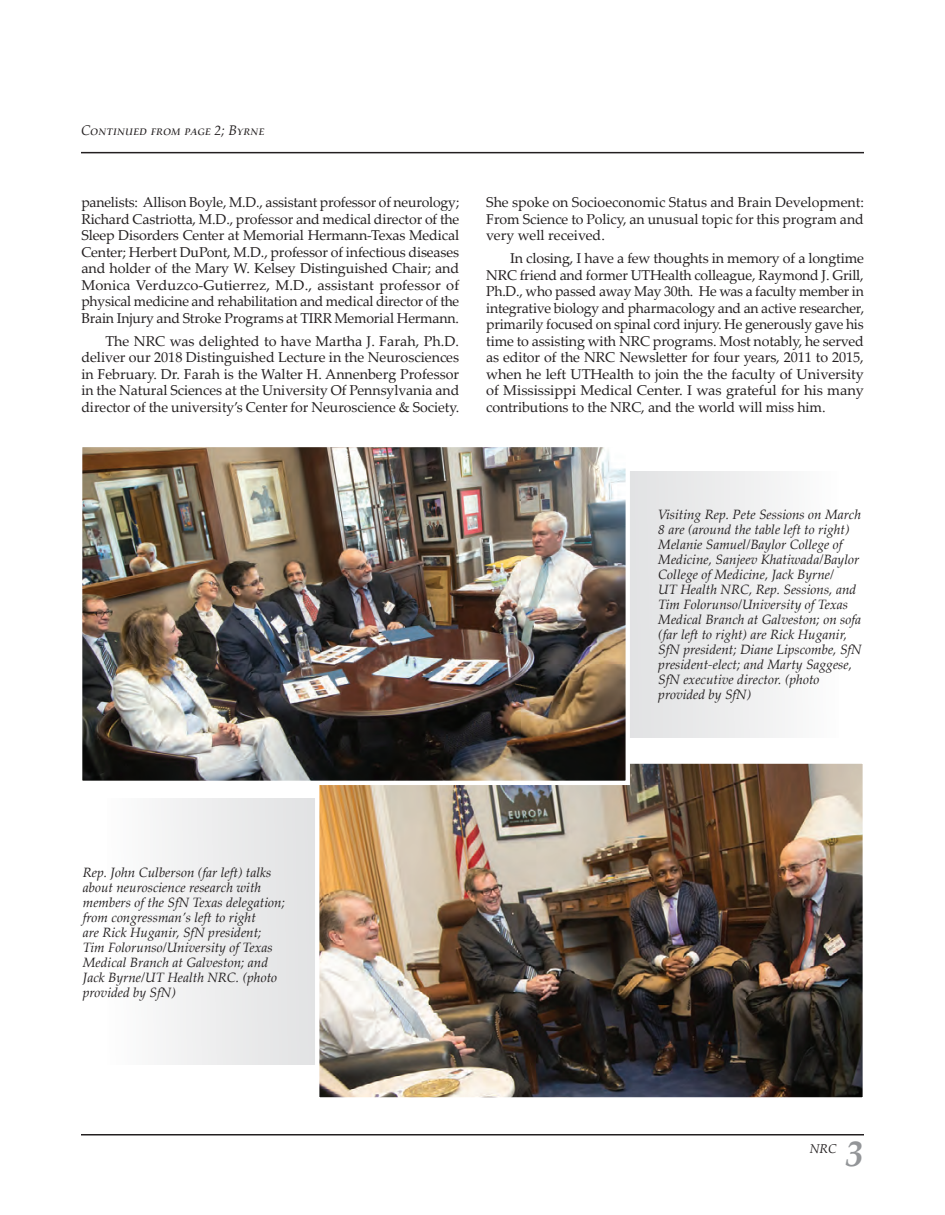
<style>
.page{position:relative;width:945px;height:1215px;background:#fff}
.page>*{position:absolute;margin:0;border:0;box-sizing:border-box;transform-origin:0 0}
.t1{font:italic 700 36px "Palatino Linotype";color:#939598}
.t2{font:14.25px/16.5px "Palatino Linotype";letter-spacing:-.005em;color:#231f20;text-align:justify}
.t3{font:italic 13.95px "Palatino Linotype";letter-spacing:.035em;color:#231f20}
.t4{font:italic 13.5px/15px "Palatino Linotype";color:#231f20}
.t5{font:italic 12.75px "Palatino Linotype";color:#231f20}
</style>
<div class="page">
<hr style="left:81px;top:1134px;width:783px;height:2px;background:#231f20">
<div style="left:107px;top:799px;width:757px;height:266px;background:linear-gradient(to bottom,#eeeeef,#efeff0)"></div>
<img style="left:320px;top:764px;width:542px;height:333px">
<div style="left:315px;top:759px;width:552px;height:343px;border:4px solid #fff"></div>
<div style="left:81px;top:471px;width:758px;height:266px;background:linear-gradient(to bottom,#efeff0,#eeeeef)"></div>
<hr style="left:81px;top:152px;width:783px;height:1px;background:#231f20">
<img style="left:83px;top:448px;width:542px;height:332px">
<div style="left:78px;top:443px;width:552px;height:342px;border:4px solid #fff"></div>
<p class="t3" style="left:81px;top:120px;width:185px">Continued from page 2; Byrne</p>
<p class="t2" style="left:81px;top:194px;width:379px">panelists: Allison Boyle, M.D., assistant professor of neurology; Richard Castriotta, M.D., professor and medical director of the Sleep Disorders Center at Memorial Hermann-Texas Medical Center; Herbert DuPont, M.D., professor of infectious diseases and holder of the Mary W. Kelsey Distinguished Chair; and Monica Verduzco-Gutierrez, M.D., assistant professor of physical medicine and rehabilitation and medical director of the Brain Injury and Stroke Programs at TIRR Memorial Hermann.</p>
<p class="t2" style="left:81px;top:332px;width:379px;text-indent:24px">The NRC was delighted to have Martha J. Farah, Ph.D. deliver our 2018 Distinguished Lecture in the Neurosciences in February. Dr. Farah is the Walter H. Annenberg Professor in the Natural Sciences at the University Of Pennsylvania and director of the university’s Center for Neuroscience &amp; Society.</p>
<p class="t2" style="left:486px;top:194px;width:379px">She spoke on Socioeconomic Status and Brain Development:<br>From Science to Policy, an unusual topic for this program and very well received.</p>
<p class="t2" style="left:486px;top:250px;width:380px;text-indent:24px">In closing, I have a few thoughts in memory of a longtime NRC friend and former UTHealth colleague, Raymond J. Grill, Ph.D., who passed away May 30th. He was a faculty member in integrative biology and pharmacology and an active researcher, primarily focused on spinal cord injury. He generously gave his time to assisting with NRC programs. Most notably, he served as editor of the NRC Newsletter for four years, 2011 to 2015, when he left UTHealth to join the the faculty of University of Mississippi Medical Center. I was grateful for his many contributions to the NRC, and the world will miss him.</p>
<p class="t4" style="left:658px;top:507px;width:205px">Visiting Rep. Pete Sessions on March 8 are (around the table left to right)<br>Melanie Samuel/Baylor College of Medicine, Sanjeev Khatiwada/Baylor College of Medicine, Jack Byrne/<br>UT Health NRC, Rep. Sessions, and Tim Folorunso/University of Texas Medical Branch at Galveston; on sofa (far left to right) are Rick Huganir, SfN president; Diane Lipscombe, SfN president-elect; and Marty Saggese, SfN executive director. (photo provided by SfN)</p>
<p class="t4" style="left:83px;top:864px;width:204px">Rep. John Culberson (far left) talks about neuroscience research with members of the SfN Texas delegation; from congressman’s left to right<br>are Rick Huganir, SfN president;<br>Tim Folorunso/University of Texas<br>Medical Branch at Galveston; and<br>Jack Byrne/UT Health NRC. (photo provided by SfN)</p>
<p class="t5" style="left:810px;top:1139px;width:28px">NRC</p>
<h1 class="t1" style="left:846px;top:1129px;width:19px">3</h1>
</div>
